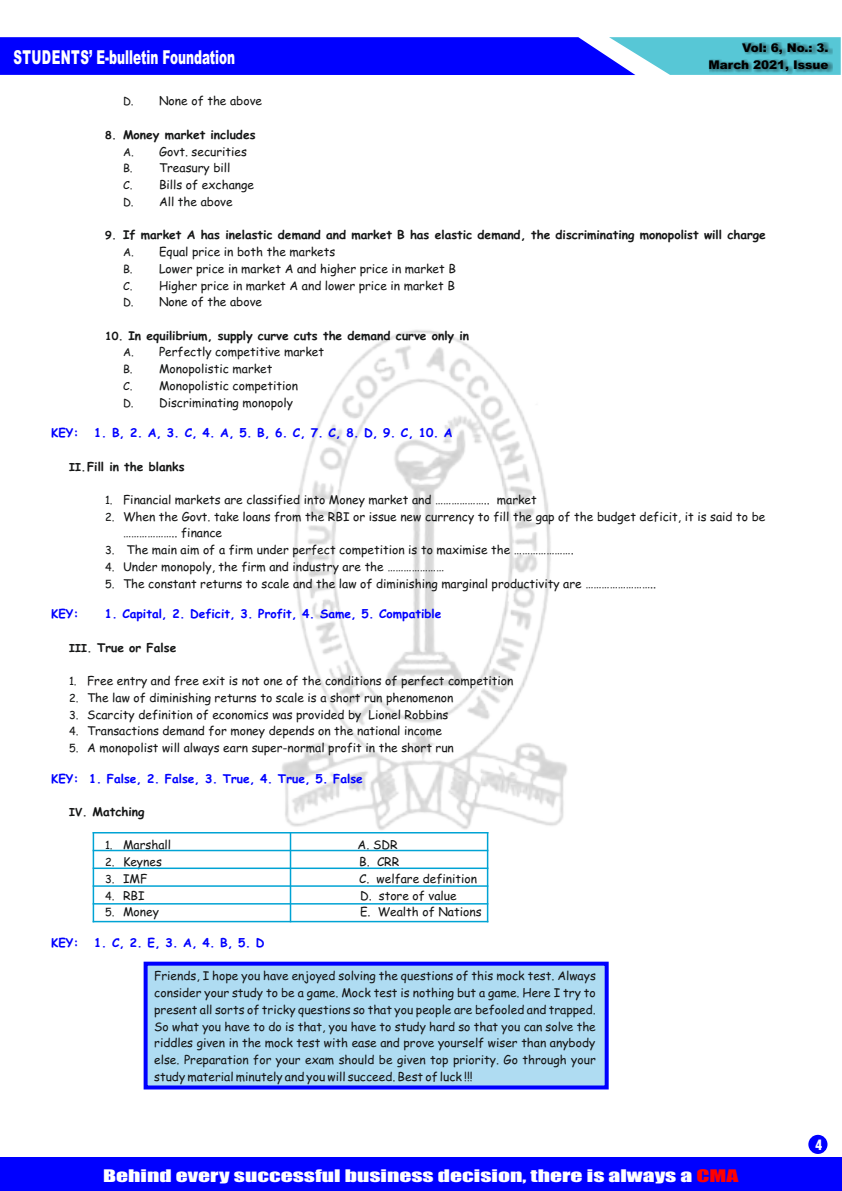
<style>
.page{position:relative;width:842px;height:1191px;background:#fff}
.page>*{position:absolute;margin:0;border:0;box-sizing:border-box;transform-origin:0 0}
.t1{font:900 19.2px "Arial";color:#fff;scale:.63 1}
.t2{font:16px "Impact";color:#fff;scale:1.48 1}
.t3{font:800 condensed 16px "Tw Cen";color:#fff}
.t4{font:12px/16.7px "Comic Sans MS";color:#151616}
.t5{font:700 12px "Comic Sans MS";color:#00f}
.t6{font:700 12px "Comic Sans MS";color:#151616}
.t7{font:900 12px/16.9px "Arial";color:#000;text-align:right}
.s1{font-size:11px}
.s2{font-weight:700;font-size:11px}
.s3{font-weight:700}
.s4{color:#f00}
</style>
<div class="page">
<div style="left:144px;top:961px;width:465px;height:128px;background:#afdcf2;border:4px solid #00f"></div>
<svg style="left:0;top:37px;width:841px;height:38px;background:#1826f9"></svg>
<div style="left:0;top:1157px;width:842px;height:33px;background:#00f"></div>
<div style="left:808px;top:1134px;width:19px;height:20px;background:#00f;border-radius:50%"></div>
<img style="left:259px;top:330px;width:308px;height:538px">
<hr style="left:93px;top:832px;width:1px;height:90px;background:#00a3d4">
<hr style="left:290px;top:832px;width:1px;height:90px;background:#00a3d4">
<hr style="left:487px;top:832px;width:1px;height:90px;background:#00a3d4">
<hr style="left:93px;top:921px;width:395px;height:1px;background:#00a3d4">
<hr style="left:93px;top:903px;width:395px;height:1px;background:#00a3d4">
<hr style="left:93px;top:885px;width:395px;height:1px;background:#00a3d4">
<hr style="left:93px;top:867px;width:395px;height:2px;background:#00a3d4">
<hr style="left:93px;top:849px;width:395px;height:2px;background:#00a3d4">
<hr style="left:93px;top:832px;width:395px;height:1px;background:#00a3d4">
<div style="left:709px;top:42px;width:123px;height:33px;background:#151616;opacity:.49"></div>
<h1 class="t1" style="left:13px;top:50px;width:354px">STUDENTS’ E-bulletin Foundation</h1>
<p class="t7" style="left:708px;top:41px;width:122px">Vol: 6, No.: 3.<br>March 2021, Issue</p>
<p class="t4" style="left:123px;top:94px;width:141px"><span class="s1">D.</span> None of the above</p>
<p class="t4" style="left:123px;top:127px;width:134px;text-indent:-18px"><span class="s2">8.</span> <span class="s3">Money market includes<br></span><span class="s1">A.</span> Govt. securities<br><span class="s1">B.</span> Treasury bill<br><span class="s1">C.</span> Bills of exchange<br><span class="s1">D.</span> All the above</p>
<p class="t4" style="left:123px;top:228px;width:644px;text-indent:-18px"><span class="s2">9.</span> <span class="s3">If market A has inelastic demand and market B has elastic demand, the discriminating monopolist will charge </span><span class="s1">A.</span> Equal price in both the markets<br><span class="s1">B.</span> Lower price in market A and higher price in market B<br><span class="s1">C.</span> Higher price in market A and lower price in market B<br><span class="s1">D.</span> None of the above</p>
<p class="t4" style="left:123px;top:328px;width:348px;text-indent:-18px"><span class="s2">10.</span> <span class="s3">In equilibrium, supply curve cuts the demand curve only in </span><span class="s1">A.</span> Perfectly competitive market<br><span class="s1">B.</span> Monopolistic market<br><span class="s1">C.</span> Monopolistic competition<br><span class="s1">D.</span> Discriminating monopoly</p>
<p class="t5" style="left:51px;top:427px;width:29px">KEY:</p>
<p class="t5" style="left:94px;top:427px;width:360px">1. B, 2. A, 3. C, 4. A, 5. B, 6. C, 7. C, 8. D, 9. C, 10. A</p>
<p class="t6" style="left:69px;top:461px;width:117px"><span class="s1">II.</span> Fill in the blanks</p>
<p class="t4" style="left:105px;top:492px;width:433px"><span class="s1">1.</span> Financial markets are classified into Money market and ……………….. market</p>
<p class="t4" style="left:123px;top:509px;width:644px;text-indent:-18px"><span class="s1">2.</span> When the Govt. take loans from the RBI or issue new currency to fill the gap of the budget deficit, it is said to be ……………….. finance</p>
<p class="t4" style="left:105px;top:543px;width:470px"><span class="s1">3.</span> The main aim of a firm under perfect competition is to maximise the ………………….</p>
<p class="t4" style="left:105px;top:559px;width:341px"><span class="s1">4.</span> Under monopoly, the firm and industry are the …………………</p>
<p class="t4" style="left:105px;top:576px;width:553px"><span class="s1">5.</span> The constant returns to scale and the law of diminishing marginal productivity are ……………………..</p>
<p class="t5" style="left:51px;top:608px;width:29px">KEY:</p>
<p class="t5" style="left:105px;top:608px;width:338px">1. Capital, 2. Deficit, 3. Profit, 4. Same, 5. Compatible</p>
<p class="t6" style="left:69px;top:642px;width:109px"><span class="s1">III.</span> True or False</p>
<p class="t4" style="left:69px;top:673px;width:446px"><span class="s1">1.</span> Free entry and free exit is not one of the conditions of perfect competition</p>
<p class="t4" style="left:69px;top:690px;width:386px"><span class="s1">2.</span> The law of diminishing returns to scale is a short run phenomenon</p>
<p class="t4" style="left:69px;top:707px;width:381px"><span class="s1">3.</span> Scarcity definition of economics was provided by Lionel Robbins</p>
<p class="t4" style="left:69px;top:724px;width:375px"><span class="s1">4.</span> Transactions demand for money depends on the national income</p>
<p class="t4" style="left:69px;top:740px;width:386px"><span class="s1">5.</span> A monopolist will always earn super-normal profit in the short run</p>
<p class="t5" style="left:51px;top:773px;width:313px">KEY: 1. False, 2. False, 3. True, 4. True, 5. False</p>
<p class="t6" style="left:69px;top:806px;width:77px"><span class="s1">IV.</span> Matching</p>
<p class="t4" style="left:105px;top:838px;width:68px"><span class="s1">1.</span> Marshall</p>
<p class="t4" style="left:358px;top:838px;width:41px">A. SDR</p>
<p class="t4" style="left:105px;top:854px;width:58px"><span class="s1">2.</span> Keynes</p>
<p class="t4" style="left:359px;top:854px;width:42px">B. CRR</p>
<p class="t4" style="left:105px;top:871px;width:44px"><span class="s1">3.</span> IMF</p>
<p class="t4" style="left:359px;top:871px;width:119px">C. welfare definition</p>
<p class="t4" style="left:105px;top:888px;width:41px"><span class="s1">4.</span> RBI</p>
<p class="t4" style="left:360px;top:888px;width:98px">D. store of value</p>
<p class="t4" style="left:105px;top:905px;width:56px"><span class="s1">5.</span> Money</p>
<p class="t4" style="left:360px;top:905px;width:123px">E. Wealth of Nations</p>
<p class="t5" style="left:51px;top:937px;width:29px">KEY:</p>
<p class="t5" style="left:94px;top:937px;width:172px">1. C, 2. E, 3. A, 4. B, 5. D</p>
<p class="t4" style="left:154px;top:969px;width:443px;text-align:justify">Friends, I hope you have enjoyed solving the questions of this mock test. Always consider your study to be a game. Mock test is nothing but a game. Here I try to present all sorts of tricky questions so that you people are befooled and trapped.<br>So what you have to do is that, you have to study hard so that you can solve the riddles given in the mock test with ease and prove yourself wiser than anybody else. Preparation for your exam should be given top priority. Go through your study material minutely and you will succeed. Best of luck !!!</p>
<h2 class="t2" style="left:103px;top:1169px;width:431px">Behind every successful business decision, there is always a <span class="s4">CMA</span></h2>
<h2 class="t3" style="left:815px;top:1138px;width:9px">4</h2>
</div>
